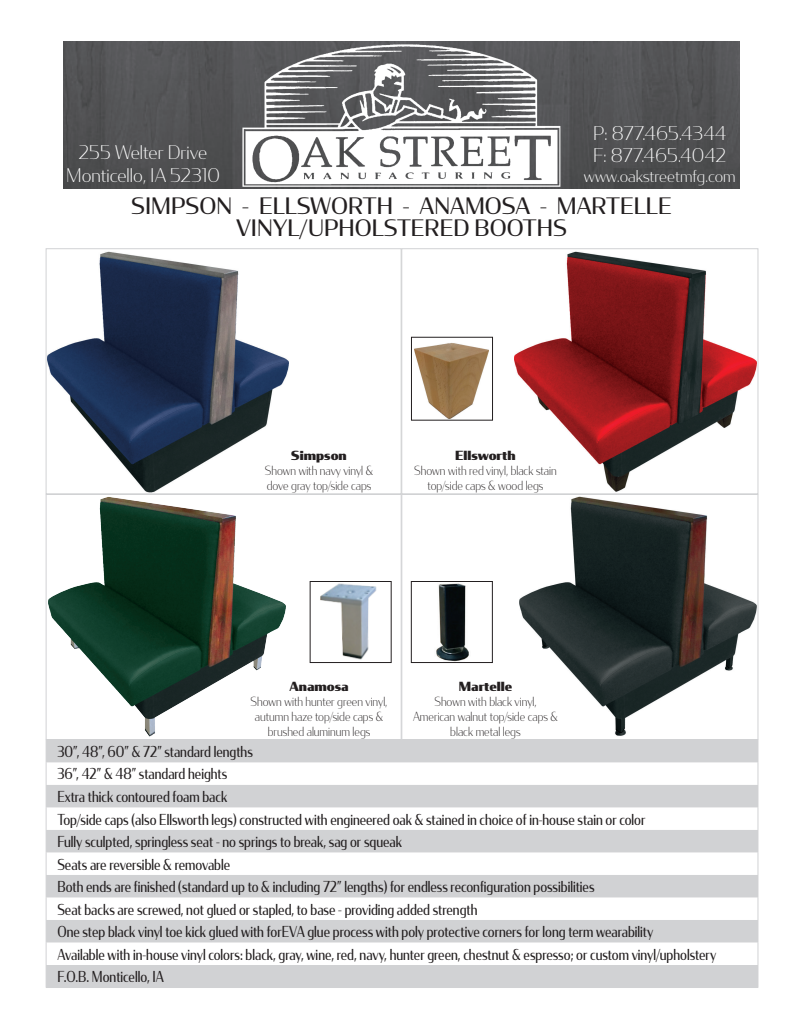
<style>
.page{position:relative;width:803px;height:1028px;background:#fff}
.page>*{position:absolute;margin:0;border:0;box-sizing:border-box;transform-origin:0 0}
.t1{font:22.5px/22.5px "Condor";color:#231f20;text-align:center}
.t2{font:200 18.75px/22.5px "Condor";color:#fff;text-align:center}
.t3{font:200 16.25px "Condor";color:#fff}
.t4{font:15px/22.5px "Condor";color:#231f20;scale:.82 1}
.t5{font:200 12.5px/15px "Condor";color:#231f20;text-align:center;scale:.9 1}
.t6{font:900 12.5px "Condor";color:#231f20}
</style>
<div class="page">
<img style="left:519px;top:497px;width:237px;height:239px">
<div style="left:401px;top:494px;width:357px;height:246px;border:1px solid #d1d2d4"></div>
<img style="left:436px;top:583px;width:33px;height:78px">
<div style="left:411px;top:581px;width:81px;height:82px;border:1px solid #231f20"></div>
<img style="left:64px;top:41px;width:675px;height:148px">
<img style="left:240px;top:41px;width:322px;height:148px">
<img style="left:48px;top:252px;width:240px;height:240px">
<div style="left:46px;top:248px;width:355px;height:246px;border:1px solid #d1d2d4"></div>
<img style="left:515px;top:251px;width:241px;height:241px">
<div style="left:401px;top:248px;width:357px;height:246px;border:1px solid #d1d2d4"></div>
<img style="left:48px;top:497px;width:237px;height:239px">
<div style="left:46px;top:494px;width:355px;height:246px;border:1px solid #d1d2d4"></div>
<img style="left:320px;top:583px;width:57px;height:77px">
<div style="left:310px;top:581px;width:81px;height:82px;border:1px solid #231f20"></div>
<img style="left:414px;top:343px;width:74px;height:75px">
<div style="left:411px;top:337px;width:82px;height:83px;border:1px solid #231f20"></div>
<svg style="left:47px;top:740px;width:710px;height:247px;fill:#d1d2d4"></svg>
<hr style="left:46px;top:739px;width:712px;height:1px;background:#d1d2d4">
<svg style="left:46px;top:740px;width:1px;height:247px"></svg>
<svg style="left:757px;top:740px;width:1px;height:247px"></svg>
<hr style="left:46px;top:987px;width:712px;height:1px;background:#d1d2d4">
<p class="t2" style="left:66px;top:141px;width:155px">255 Welter Drive<br>Monticello, IA 52310</p>
<p class="t2" style="left:593px;top:121px;width:135px;text-align:left">P: 877.465.4344<br>F: 877.465.4042</p>
<p class="t3" style="left:584px;top:165px;width:153px">www.oakstreetmfg.com</p>
<h1 class="t1" style="left:131px;top:193px;width:542px">SIMPSON - ELLSWORTH - ANAMOSA - MARTELLE<br>VINYL/UPHOLSTERED BOOTHS</h1>
<p class="t6" style="left:291px;top:446px;width:57px">Simpson</p>
<p class="t5" style="left:265px;top:462px;width:122px;text-align:left">Shown with navy vinyl &amp; dove gray top/side caps</p>
<p class="t6" style="left:455px;top:446px;width:62px">Ellsworth</p>
<p class="t5" style="left:414px;top:462px;width:160px">Shown with red vinyl, black stain top/side caps &amp; wood legs</p>
<p class="t6" style="left:459px;top:678px;width:55px">Martelle</p>
<p class="t5" style="left:413px;top:693px;width:162px">Shown with black vinyl,<br>American walnut top/side caps &amp; black metal legs</p>
<p class="t4" style="left:57px;top:740px;width:804px">30”, 48”, 60” &amp; 72” standard lengths<br>36”, 42” &amp; 48” standard heights<br>Extra thick contoured foam back<br>Top/side caps (also Ellsworth legs) constructed with engineered oak &amp; stained in choice of in-house stain or color<br>Fully sculpted, springless seat - no springs to break, sag or squeak<br>Seats are reversible &amp; removable<br>Both ends are finished (standard up to &amp; including 72” lengths) for endless reconfiguration possibilities<br>Seat backs are screwed, not glued or stapled, to base - providing added strength<br>One step black vinyl toe kick glued with forEVA glue process with poly protective corners for long term wearability<br>Available with in-house vinyl colors: black, gray, wine, red, navy, hunter green, chestnut &amp; espresso; or custom vinyl/upholstery F.O.B. Monticello, IA</p>
<p class="t6" style="left:289px;top:678px;width:61px">Anamosa</p>
<p class="t5" style="left:251px;top:693px;width:153px">Shown with hunter green vinyl, autumn haze top/side caps &amp; brushed aluminum legs</p>
</div>
